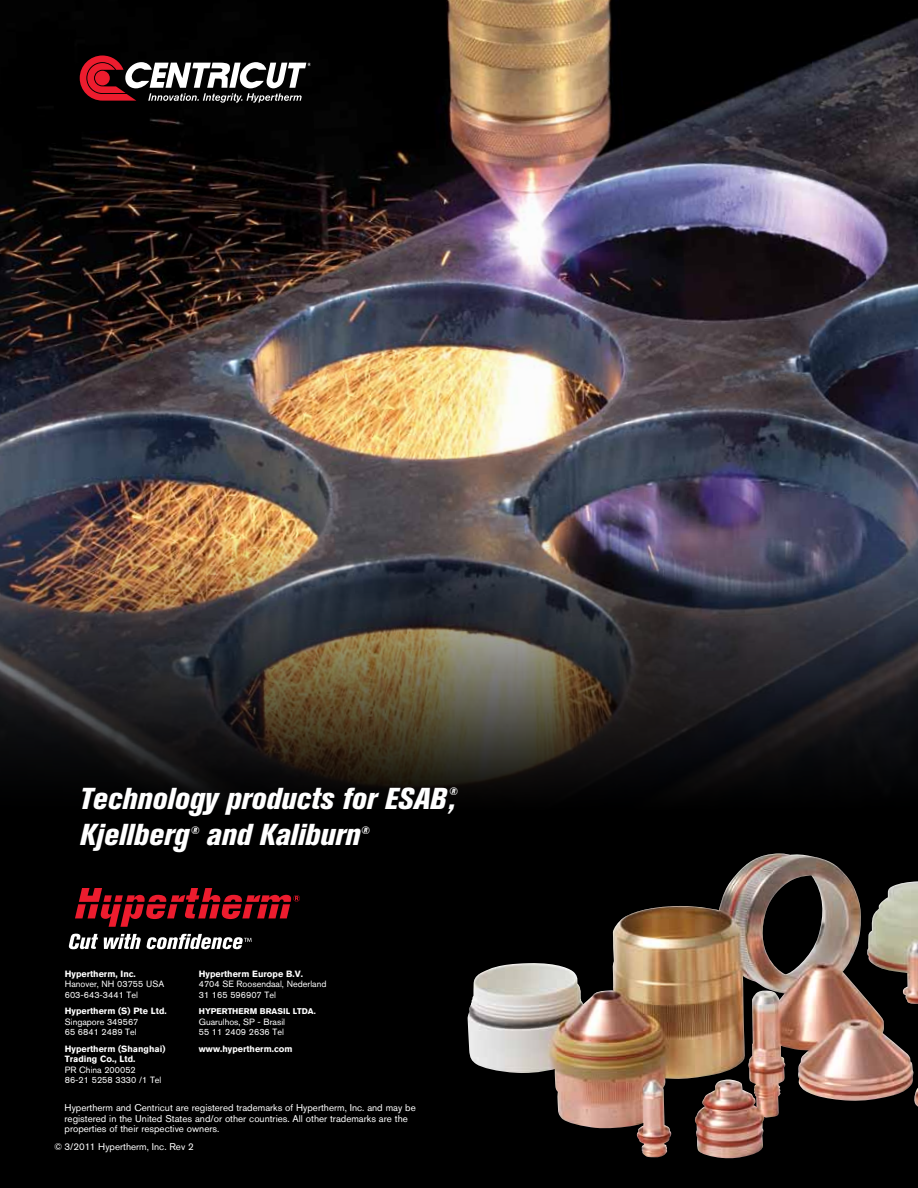
<style>
.page{position:relative;width:918px;height:1188px;background:#000}
.page>*{position:absolute;margin:0;border:0;box-sizing:border-box;transform-origin:0 0}
.t1{font:italic 800 condensed 30px "Akzidenz Grotesk Pro";color:#fff}
.t2{font:italic 800 condensed 10.8px "Akzidenz Grotesk Pro";color:#fff}
.t3{font:9.75px/10.5px "Akzidenz Grotesk Pro";color:#fff}
.t4{font:9px/10.5px "Akzidenz Grotesk Pro";color:#fff}
.t5{font:700 9px/10.5px "Akzidenz Grotesk Pro";color:#fff}
.t6{font:700 8.25px "Akzidenz Grotesk Pro";letter-spacing:.065em;color:#fff}
</style>
<div class="page">
<img style="left:0;top:0;width:918px;height:1007px">
<img style="left:468px;top:855px;width:317px;height:302px">
<svg style="left:75px;top:888px;width:225px;height:39px"></svg>
<svg style="left:69px;top:934px;width:29px;height:15px"></svg>
<svg style="left:104px;top:934px;width:37px;height:15px"></svg>
<svg style="left:147px;top:934px;width:105px;height:15px"></svg>
<svg style="left:80px;top:56px;width:231px;height:47px"></svg>
<h1 class="t1" style="left:80px;top:779px;width:377px">Technology products for ESAB,</h1>
<p class="t2" style="left:449px;top:784px;width:10px">®</p>
<h1 class="t1" style="left:80px;top:815px;width:110px">Kjellberg</h1>
<p class="t2" style="left:190px;top:823px;width:10px">®</p>
<h1 class="t1" style="left:207px;top:815px;width:155px">and Kaliburn</h1>
<p class="t2" style="left:361px;top:823px;width:10px">®</p>
<p class="t5" style="left:65px;top:968px;width:73px">Hypertherm, Inc.</p>
<p class="t4" style="left:65px;top:979px;width:101px">Hanover, NH 03755 USA<br>603-643-3441 Tel</p>
<p class="t5" style="left:65px;top:1006px;width:103px">Hypertherm (S) Pte Ltd.</p>
<p class="t4" style="left:65px;top:1016px;width:75px">Singapore 349567<br>65 6841 2489 Tel</p>
<p class="t5" style="left:65px;top:1043px;width:102px">Hypertherm (Shanghai)<br>Trading Co., Ltd.</p>
<p class="t4" style="left:65px;top:1064px;width:98px">PR China 200052<br>86-21 5258 3330 /1 Tel</p>
<p class="t5" style="left:199px;top:968px;width:106px">Hypertherm Europe B.V.</p>
<p class="t4" style="left:199px;top:979px;width:129px">4704 SE Roosendaal, Nederland<br>31 165 596907 Tel</p>
<p class="t6" style="left:199px;top:1006px;width:36px">Hyperthe</p>
<p class="t6" style="left:244px;top:1006px;width:39px">rm Brasil</p>
<p class="t6" style="left:293px;top:1006px;width:25px">Ltda.</p>
<p class="t4" style="left:199px;top:1016px;width:88px">Guarulhos, SP - Brasil<br>55 11 2409 2636 Tel</p>
<p class="t5" style="left:199px;top:1043px;width:95px">www.hypertherm.com</p>
<p class="t3" style="left:65px;top:1103px;width:353px">Hypertherm and Centricut are registered trademarks of Hypertherm, Inc. and may be registered in the United States and/or other countries. All other trademarks are the properties of their respective owners.</p>
<p class="t3" style="left:54px;top:1142px;width:141px">© 3/2011 Hypertherm, Inc. Rev 2</p>
</div>
